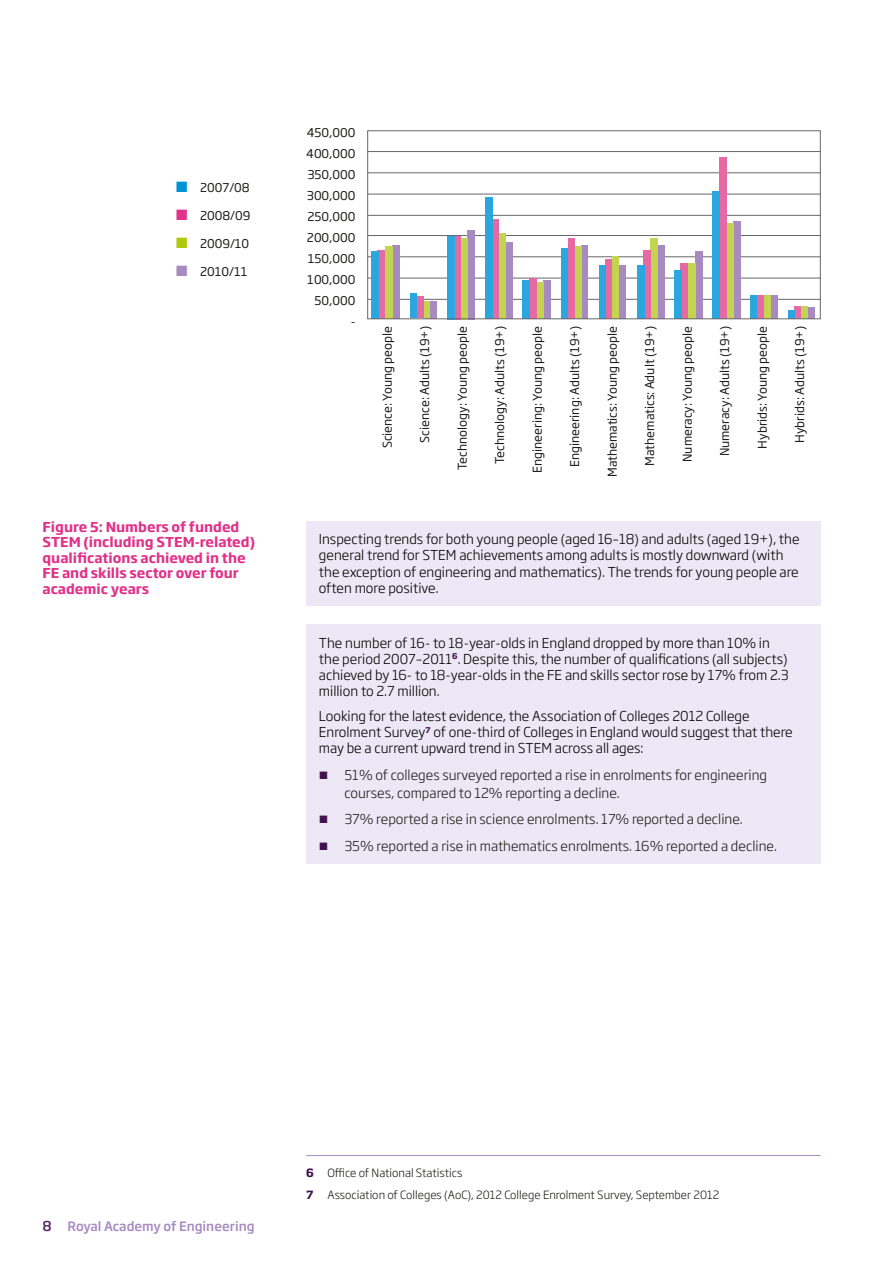
<style>
.page{position:relative;width:893px;height:1263px;background:#fff}
.page>*{position:absolute;margin:0;border:0;box-sizing:border-box;transform-origin:0 0}
.t1{font:300 13.5px/16.2px "Soho Gothic Std";color:#000}
.t2{font:300 13.5px/18px "Soho Gothic Std";color:#1d1d1b}
.t3{font:700 13.5px/15.5px "Soho Gothic Std";color:#e1328a}
.t4{font:500 12.75px "Soho Gothic Std";color:#a78bc0}
.t5{font:12px/21px "Soho Gothic Std";color:#1d1d1b;text-align:right}
.t6{font:300 11.25px/22px "Soho Gothic Std";color:#1d1d1b}
.s1{color:#0093d6}
.s2{color:#e1328a}
.s3{color:#afca0b}
.s4{color:#a78bc0}
.s5{color:#421151}
.s6{font-size:13.5px;color:#552a63}
.s7{font-family:"Soho Std";font-weight:700;color:#421151}
</style>
<div class="page">
<hr style="left:306px;top:1155px;width:515px;height:1px;background:#a78bc0">
<div style="left:306px;top:521px;width:515px;height:85px;background:#ede8f5"></div>
<div style="left:306px;top:624px;width:515px;height:240px;background:#ede8f5"></div>
<svg style="left:367px;top:130px;width:454px;height:190px"></svg>
<p class="t5" style="left:176px;top:177px;width:75px"><span class="s1">■</span> 2007/08</p>
<p class="t5" style="left:176px;top:205px;width:76px"><span class="s2">■</span> 2008/09</p>
<p class="t5" style="left:176px;top:233px;width:75px"><span class="s3">■</span> 2009/10</p>
<p class="t5" style="left:176px;top:261px;width:73px"><span class="s4">■</span> 2010/11</p>
<p class="t3" style="left:43px;top:519px;width:214px">Figure 5: Numbers of funded<br>STEM (including STEM-related) qualifications achieved in the<br>FE and skills sector over four academic years</p>
<p class="t5" style="left:306px;top:122px;width:51px">450,000<br>400,000<br>350,000<br>300,000<br>250,000<br>200,000<br>150,000<br>100,000<br>50,000<br>-</p>
<p class="t5" style="left:377px;top:448px;width:124px;rotate:-90deg">Science: Young people</p>
<p class="t5" style="left:415px;top:443px;width:118px;rotate:-90deg">Science: Adults (19+)</p>
<p class="t5" style="left:452px;top:470px;width:145px;rotate:-90deg">Technology: Young people</p>
<p class="t5" style="left:490px;top:464px;width:140px;rotate:-90deg">Technology: Adults (19+)</p>
<p class="t5" style="left:527px;top:473px;width:148px;rotate:-90deg">Engineering: Young people</p>
<p class="t5" style="left:565px;top:467px;width:143px;rotate:-90deg">Engineering: Adults (19+)</p>
<p class="t5" style="left:602px;top:477px;width:153px;rotate:-90deg">Mathematics: Young people</p>
<p class="t5" style="left:640px;top:466px;width:141px;rotate:-90deg">Mathematics: Adult (19+)</p>
<p class="t5" style="left:677px;top:462px;width:138px;rotate:-90deg">Numeracy: Young people</p>
<p class="t5" style="left:715px;top:456px;width:132px;rotate:-90deg">Numeracy: Adults (19+)</p>
<p class="t5" style="left:752px;top:449px;width:124px;rotate:-90deg">Hybrids: Young people</p>
<p class="t5" style="left:790px;top:443px;width:118px;rotate:-90deg">Hybrids: Adults (19+)</p>
<p class="t1" style="left:319px;top:531px;width:482px">Inspecting trends for both young people (aged 16–18) and adults (aged 19+), the general trend for STEM achievements among adults is mostly downward (with the exception of engineering and mathematics). The trends for young people are often more positive.</p>
<p class="t1" style="left:319px;top:635px;width:471px">The number of 16- to 18-year-olds in England dropped by more than 10% in the period 2007–2011<sup>6</sup>. Despite this, the number of qualifications (all subjects) achieved by 16- to 18-year-olds in the FE and skills sector rose by 17% from 2.3 million to 2.7 million.</p>
<p class="t1" style="left:319px;top:708px;width:475px">Looking for the latest evidence, the Association of Colleges 2012 College<br>Enrolment Survey<sup>7</sup> of one-third of Colleges in England would suggest that there may be a current upward trend in STEM across all ages:</p>
<p class="t2" style="left:344px;top:766px;width:424px;text-indent:-26px"><span class="s5">■</span> 51% of colleges surveyed reported a rise in enrolments for engineering courses, compared to 12% reporting a decline.</p>
<p class="t2" style="left:319px;top:811px;width:425px"><span class="s5">■</span> 37% reported a rise in science enrolments. 17% reported a decline.</p>
<p class="t2" style="left:319px;top:837px;width:459px"><span class="s5">■</span> 35% reported a rise in mathematics enrolments. 16% reported a decline.</p>
<p class="t4" style="left:43px;top:1218px;width:214px"><span class="s6">8</span> Royal Academy of Engineering</p>
<p class="t6" style="left:306px;top:1162px;width:415px"><span class="s7">6</span> Office of National Statistics<br><span class="s7">7</span> Association of Colleges (AoC), 2012 College Enrolment Survey, September 2012</p>
</div>
